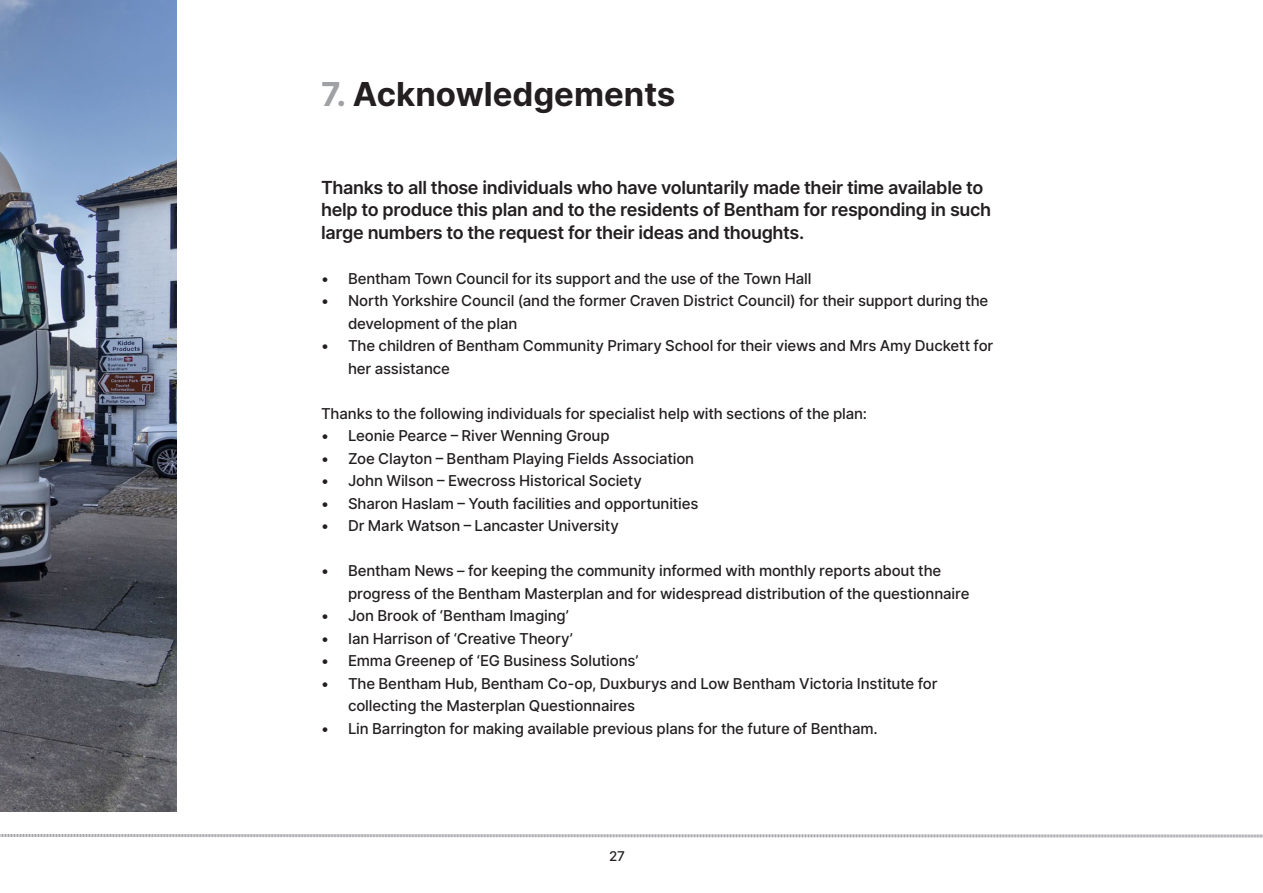
<style>
.page{position:relative;width:1263px;height:893px;background:#fff}
.page>*{position:absolute;margin:0;border:0;box-sizing:border-box;transform-origin:0 0}
.t1{font:700 33px "Inter";color:#231f20}
.Larger_Para{font:600 18px/22.5px "Inter";letter-spacing:-.02em;color:#231f20}
.Larger_Para-2{font:500 15px/22.5px "Inter";letter-spacing:-.01em;color:#231f20}
.t2{font:500 13.5px "Inter";color:#231f20}
.s1{color:#a0a1a5}
</style>
<div class="page">
<svg style="left:0;top:834px;width:1263px;height:4px;background:#cecfd1"></svg>
<img style="left:0;top:0;width:176px;height:811px">
<p class="t1" style="left:321px;top:69px;width:356px"><span class="s1">7.</span> Acknowledgements</p>
<p class="Larger_Para" style="left:321px;top:176px;width:672px">Thanks to all those individuals who have voluntarily made their time available to help to produce this plan and to the residents of Bentham for responding in such large numbers to the request for their ideas and thoughts.</p>
<p class="Larger_Para-2" style="left:321px;top:267px;width:492px">• Bentham Town Council for its support and the use of the Town Hall</p>
<p class="Larger_Para-2" style="left:348px;top:289px;width:642px;text-indent:-27px">• North Yorkshire Council (and the former Craven District Council) for their support during the development of the plan</p>
<p class="Larger_Para-2" style="left:348px;top:334px;width:647px;text-indent:-27px">• The children of Bentham Community Primary School for their views and Mrs Amy Duckett for her assistance</p>
<p class="Larger_Para-2" style="left:321px;top:402px;width:547px">Thanks to the following individuals for specialist help with sections of the plan:</p>
<p class="Larger_Para-2" style="left:321px;top:424px;width:290px">• Leonie Pearce – River Wenning Group</p>
<p class="Larger_Para-2" style="left:321px;top:447px;width:375px">• Zoe Clayton – Bentham Playing Fields Association</p>
<p class="Larger_Para-2" style="left:321px;top:469px;width:322px">• John Wilson – Ewecross Historical Society</p>
<p class="Larger_Para-2" style="left:321px;top:492px;width:379px">• Sharon Haslam – Youth facilities and opportunities</p>
<p class="Larger_Para-2" style="left:321px;top:514px;width:299px">• Dr Mark Watson – Lancaster University</p>
<p class="Larger_Para-2" style="left:348px;top:559px;width:623px;text-indent:-27px">• Bentham News – for keeping the community informed with monthly reports about the progress of the Bentham Masterplan and for widespread distribution of the questionnaire</p>
<p class="Larger_Para-2" style="left:321px;top:604px;width:249px">• Jon Brook of ‘Bentham Imaging’</p>
<p class="Larger_Para-2" style="left:321px;top:627px;width:253px">• Ian Harrison of ‘Creative Theory’</p>
<p class="Larger_Para-2" style="left:321px;top:649px;width:319px">• Emma Greenep of ‘EG Business Solutions’</p>
<p class="Larger_Para-2" style="left:348px;top:672px;width:591px;text-indent:-27px">• The Bentham Hub, Bentham Co-op, Duxburys and Low Bentham Victoria Institute for collecting the Masterplan Questionnaires</p>
<p class="Larger_Para-2" style="left:321px;top:717px;width:558px">• Lin Barrington for making available previous plans for the future of Bentham.</p>
<p class="t2" style="left:609px;top:846px;width:17px">27</p>
</div>
